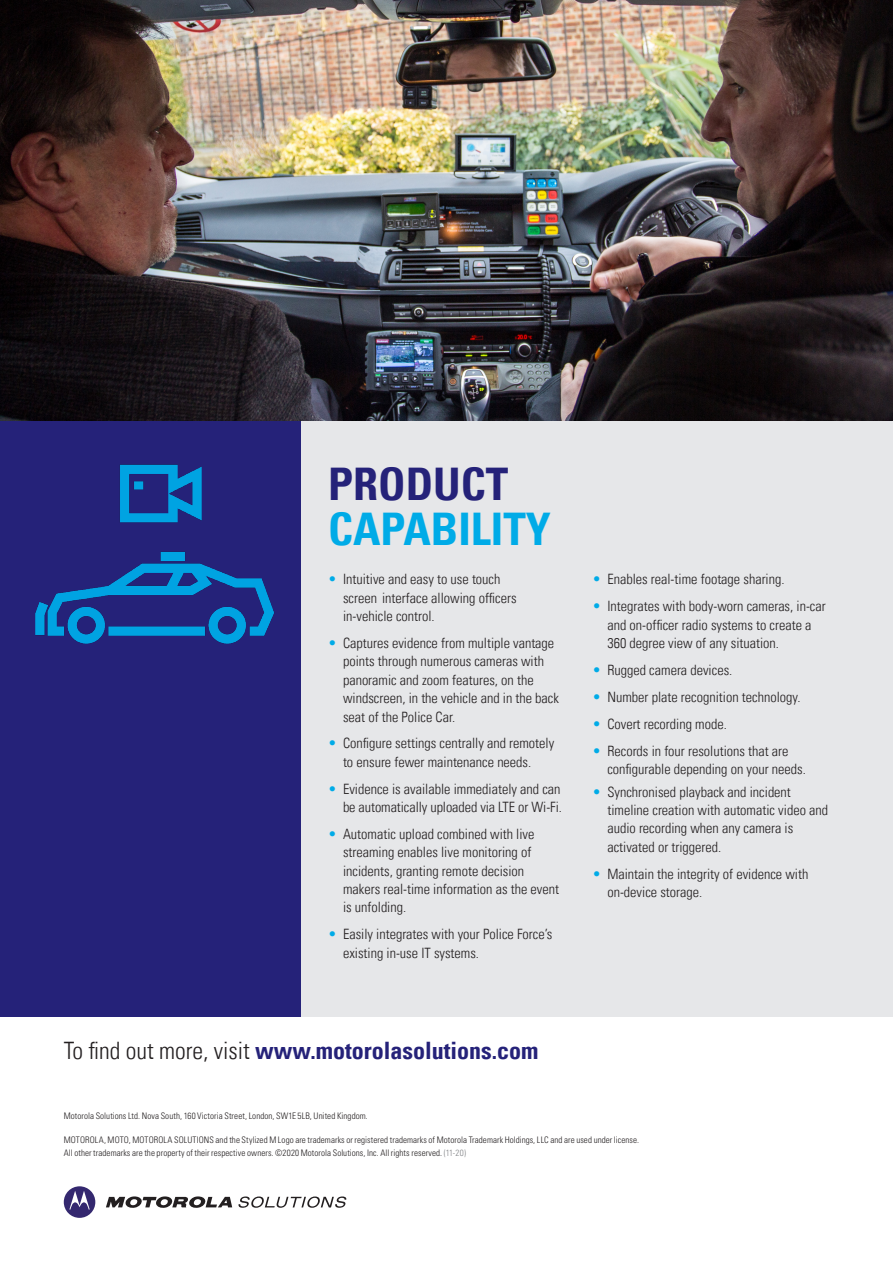
<style>
.page{position:relative;width:893px;height:1263px;background:#fff}
.page>*{position:absolute;margin:0;border:0;box-sizing:border-box;transform-origin:0 0}
.t1{font:700 condensed 45px "Univers LT";color:#00abe7}
.t2{font:700 condensed 45px "Univers LT";color:#252279}
.t3{font:700 condensed 24px "Univers LT";color:#252279}
.t4{font:300 condensed 14.25px/18.3px "Univers LT";color:#231f20}
.t5{font:300 condensed 9px/12.3px "Univers";letter-spacing:.01em;color:#231f20}
.s1{color:#00abe7}
.s2{font-weight:300;color:#231f20}
.s3{color:#808285}
</style>
<div class="page">
<div style="left:0;top:391px;width:893px;height:625px;background:#e6e7e9"></div>
<img style="left:0;top:0;width:893px;height:421px">
<div style="left:0;top:421px;width:300px;height:595px;background:#252279"></div>
<img style="left:35px;top:464px;width:239px;height:180px">
<svg style="left:106px;top:1196px;width:126px;height:12px"></svg>
<svg style="left:64px;top:1186px;width:31px;height:32px"></svg>
<svg style="left:239px;top:1196px;width:107px;height:12px"></svg>
<p class="t2" style="left:328px;top:457px;width:182px">PRODUCT</p>
<p class="t1" style="left:328px;top:502px;width:224px">CAPABILITY</p>
<p class="t4" style="left:343px;top:570px;width:175px;text-indent:-15px"><span class="s1">•</span> Intuitive and easy to use touch screen interface allowing officers in-vehicle control.</p>
<p class="t4" style="left:343px;top:634px;width:217px;text-indent:-15px"><span class="s1">•</span> Captures evidence from multiple vantage points through numerous cameras with panoramic and zoom features, on the windscreen, in the vehicle and in the back seat of the Police Car.</p>
<p class="t4" style="left:328px;top:734px;width:228px;text-align:center"><span class="s1">•</span> Configure settings centrally and remotely to ensure fewer maintenance needs.</p>
<p class="t4" style="left:328px;top:779px;width:235px;text-align:right"><span class="s1">•</span> Evidence is available immediately and can be automatically uploaded via LTE or Wi-Fi.</p>
<p class="t4" style="left:343px;top:825px;width:218px;text-indent:-15px"><span class="s1">•</span> Automatic upload combined with live streaming enables live monitoring of incidents, granting remote decision makers real-time information as the event is unfolding.</p>
<p class="t4" style="left:343px;top:925px;width:211px;text-indent:-15px"><span class="s1">•</span> Easily integrates with your Police Force’s existing in-use IT systems.</p>
<p class="t3" style="left:64px;top:1036px;width:476px"><span class="s2">To find out more, visit</span> www.motorolasolutions.com</p>
<p class="t4" style="left:592px;top:570px;width:194px"><span class="s1">•</span> Enables real-time footage sharing.</p>
<p class="t4" style="left:607px;top:597px;width:220px;text-indent:-15px"><span class="s1">•</span> Integrates with body-worn cameras, in-car and on-officer radio systems to create a<br>360 degree view of any situation.</p>
<p class="t4" style="left:592px;top:661px;width:141px"><span class="s1">•</span> Rugged camera devices.</p>
<p class="t4" style="left:592px;top:688px;width:210px"><span class="s1">•</span> Number plate recognition technology.</p>
<p class="t4" style="left:592px;top:714px;width:136px"><span class="s1">•</span> Covert recording mode.</p>
<p class="t4" style="left:607px;top:741px;width:200px;text-indent:-15px"><span class="s1">•</span> Records in four resolutions that are configurable depending on your needs.</p>
<p class="t4" style="left:607px;top:782px;width:222px;text-indent:-15px"><span class="s1">•</span> Synchronised playback and incident timeline creation with automatic video and audio recording when any camera is activated or triggered.</p>
<p class="t4" style="left:607px;top:864px;width:202px;text-indent:-15px"><span class="s1">•</span> Maintain the integrity of evidence with on-device storage.</p>
<p class="t5" style="left:64px;top:1109px;width:306px">Motorola Solutions Ltd. Nova South, 160 Victoria Street, London, SW1E 5LB, United Kingdom.</p>
<p class="t5" style="left:64px;top:1134px;width:577px">MOTOROLA, MOTO, MOTOROLA SOLUTIONS and the Stylized M Logo are trademarks or registered trademarks of Motorola Trademark Holdings, LLC and are used under license.<br>All other trademarks are the property of their respective owners. ©2020 Motorola Solutions, Inc. All rights reserved. <span class="s3">(11-20)</span></p>
</div>
